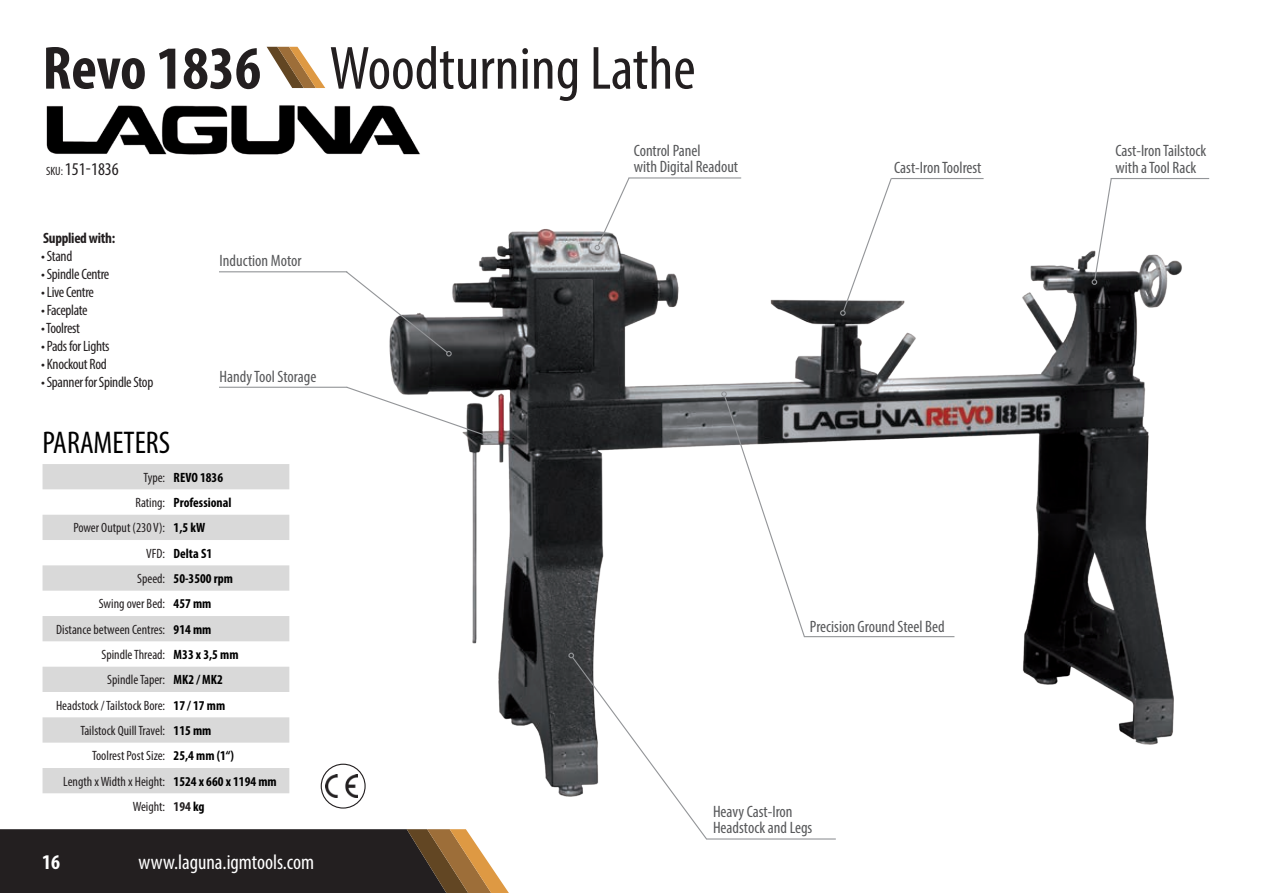
<style>
.page{position:relative;width:1263px;height:893px;background:#fff}
.page>*{position:absolute;margin:0;border:0;box-sizing:border-box;transform-origin:0 0}
.t1{font:condensed 61.5px "Myriad Pro";color:#231f20}
.t2{font:condensed 31.5px "Myriad Pro";color:#000}
.t3{font:condensed 21px "Myriad Pro";color:#fff}
.t4{font:700 condensed 21px "Myriad Pro";color:#fff}
.t5{font:condensed 18px "Myriad Pro";color:#231f20}
.t6{font:condensed 16.5px/16.5px "Myriad Pro";color:#57585a}
.t7{font:condensed 15px "Myriad Pro";letter-spacing:-.02em;color:#231f20}
.t8{font:700 condensed 15px "Myriad Pro";letter-spacing:-.02em;color:#231f20}
.t9{font:condensed 13.5px "Myriad Pro";color:#231f20}
.t10{font:700 condensed 13.5px "Myriad Pro";color:#000}
.t11{font:700 condensed 13.5px "Myriad Pro";color:#231f20}
.s1{font-weight:700}
.s2{font-size:12px}
.s3{color:#000}
</style>
<div class="page">
<svg style="left:0;top:829px;width:509px;height:64px;background:#3a322c"></svg>
<img style="left:46px;top:105px;width:374px;height:50px">
<img style="left:376px;top:179px;width:810px;height:651px">
<svg style="left:594px;top:179px;width:36px;height:71px"></svg>
<svg style="left:840px;top:178px;width:53px;height:138px"></svg>
<svg style="left:1091px;top:178px;width:21px;height:107px"></svg>
<svg style="left:568px;top:653px;width:140px;height:186px"></svg>
<svg style="left:721px;top:391px;width:85px;height:247px"></svg>
<svg style="left:345px;top:270px;width:107px;height:86px"></svg>
<svg style="left:345px;top:386px;width:147px;height:54px"></svg>
<hr style="left:628px;top:177px;width:113px;height:2px;background:#939598">
<hr style="left:706px;top:838px;width:130px;height:2px;background:#939598">
<hr style="left:891px;top:178px;width:92px;height:1px;background:#939598">
<hr style="left:804px;top:636px;width:150px;height:1px;background:#939598">
<hr style="left:1111px;top:178px;width:98px;height:1px;background:#939598">
<hr style="left:219px;top:271px;width:128px;height:1px;background:#939598">
<hr style="left:219px;top:387px;width:128px;height:1px;background:#939598">
<div style="left:43px;top:464px;width:246px;height:25px;background:#d9d9d9"></div>
<div style="left:43px;top:515px;width:246px;height:25px;background:#d9d9d9"></div>
<svg style="left:43px;top:565px;width:246px;height:26px;background:#dadada"></svg>
<div style="left:43px;top:616px;width:246px;height:25px;background:#d9d9d9"></div>
<div style="left:43px;top:667px;width:246px;height:25px;background:#d9d9d9"></div>
<svg style="left:43px;top:717px;width:246px;height:26px;background:#dadada"></svg>
<div style="left:43px;top:768px;width:246px;height:25px;background:#d9d9d9"></div>
<svg style="left:321px;top:764px;width:44px;height:44px"></svg>
<img style="left:325px;top:775px;width:33px;height:23px">
<div style="left:321px;top:764px;width:45px;height:45px;border:1px solid #231f20;border-radius:50%"></div>
<svg style="left:267px;top:47px;width:58px;height:41px"></svg>
<p class="t1" style="left:43px;top:31px;width:655px"><span class="s1">Revo 1836</span> Woodturning Lathe</p>
<p class="t5" style="left:46px;top:158px;width:74px"><span class="s2">SKU:</span> 151-1836</p>
<p class="t8" style="left:43px;top:229px;width:74px">Supplied with:</p>
<p class="t7" style="left:41px;top:247px;width:33px">• Stand</p>
<p class="t7" style="left:41px;top:265px;width:70px">• Spindle Centre</p>
<p class="t7" style="left:41px;top:283px;width:54px">• Live Centre</p>
<p class="t7" style="left:41px;top:301px;width:48px">• Faceplate</p>
<p class="t7" style="left:41px;top:319px;width:40px">• Toolrest</p>
<p class="t7" style="left:41px;top:337px;width:70px">• Pads for Lights</p>
<p class="t7" style="left:41px;top:355px;width:67px">• Knockout Rod</p>
<p class="t7" style="left:41px;top:373px;width:114px">• Spanner for Spindle Stop</p>
<p class="t6" style="left:220px;top:252px;width:83px">Induction Motor</p>
<p class="t6" style="left:220px;top:368px;width:98px">Handy Tool Storage</p>
<p class="t2" style="left:43px;top:424px;width:129px">PARAMETERS</p>
<p class="t9" style="left:144px;top:469px;width:23px">Type:</p>
<p class="t10" style="left:174px;top:469px;width:51px">REVO 1836</p>
<p class="t9" style="left:135px;top:494px;width:31px">Rating:</p>
<p class="t10" style="left:174px;top:494px;width:59px">Professional</p>
<p class="t9" style="left:73px;top:520px;width:93px">Power Output (230 V):</p>
<p class="t10" style="left:174px;top:519px;width:33px">1,5 kW</p>
<p class="t9" style="left:146px;top:545px;width:20px">VFD:</p>
<p class="t10" style="left:174px;top:545px;width:40px">Delta S1</p>
<p class="t9" style="left:137px;top:570px;width:30px">Speed:</p>
<p class="t10" style="left:174px;top:570px;width:61px">50-3500 rpm</p>
<p class="t9" style="left:99px;top:596px;width:68px">Swing over Bed:</p>
<p class="t10" style="left:174px;top:595px;width:39px">457 mm</p>
<p class="t9" style="left:56px;top:621px;width:111px">Distance between Centres:</p>
<p class="t10" style="left:174px;top:621px;width:39px">914 mm</p>
<p class="t9" style="left:101px;top:646px;width:65px">Spindle Thread:</p>
<p class="t10" style="left:174px;top:646px;width:66px">M33 x 3,5 mm</p>
<p class="t9" style="left:107px;top:672px;width:59px">Spindle Taper:</p>
<p class="t10" style="left:174px;top:671px;width:51px">MK2 / MK2</p>
<p class="t9" style="left:56px;top:697px;width:111px">Headstock / Tailstock Bore:</p>
<p class="t10" style="left:174px;top:697px;width:53px">17 / 17 mm</p>
<p class="t9" style="left:80px;top:722px;width:86px">Tailstock Quill Travel:</p>
<p class="t10" style="left:174px;top:722px;width:39px">115 mm</p>
<p class="t9" style="left:92px;top:748px;width:75px">Toolrest Post Size:</p>
<p class="t10" style="left:174px;top:747px;width:62px">25,4 mm (1“)</p>
<p class="t9" style="left:63px;top:773px;width:103px">Length x Width x Height:</p>
<p class="t10" style="left:174px;top:773px;width:105px">1524 x 660 x 1194 mm</p>
<p class="t9" style="left:133px;top:798px;width:34px">Weight:</p>
<p class="t11" style="left:174px;top:798px;width:32px">194 <span class="s3">kg</span></p>
<h3 class="t4" style="left:42px;top:849px;width:19px">16</h3>
<h3 class="t3" style="left:138px;top:849px;width:177px">www.laguna.igmtools.com</h3>
<p class="t6" style="left:634px;top:142px;width:68px">Control Panel</p>
<p class="t6" style="left:634px;top:158px;width:106px">with Digital Readout</p>
<p class="t6" style="left:894px;top:159px;width:89px">Cast-Iron Toolrest</p>
<p class="t6" style="left:810px;top:618px;width:136px">Precision Ground Steel Bed</p>
<p class="t6" style="left:713px;top:803px;width:101px">Heavy Cast-Iron<br>Headstock and Legs</p>
<p class="t6" style="left:1115px;top:142px;width:92px">Cast-Iron Tailstock with a Tool Rack</p>
</div>
